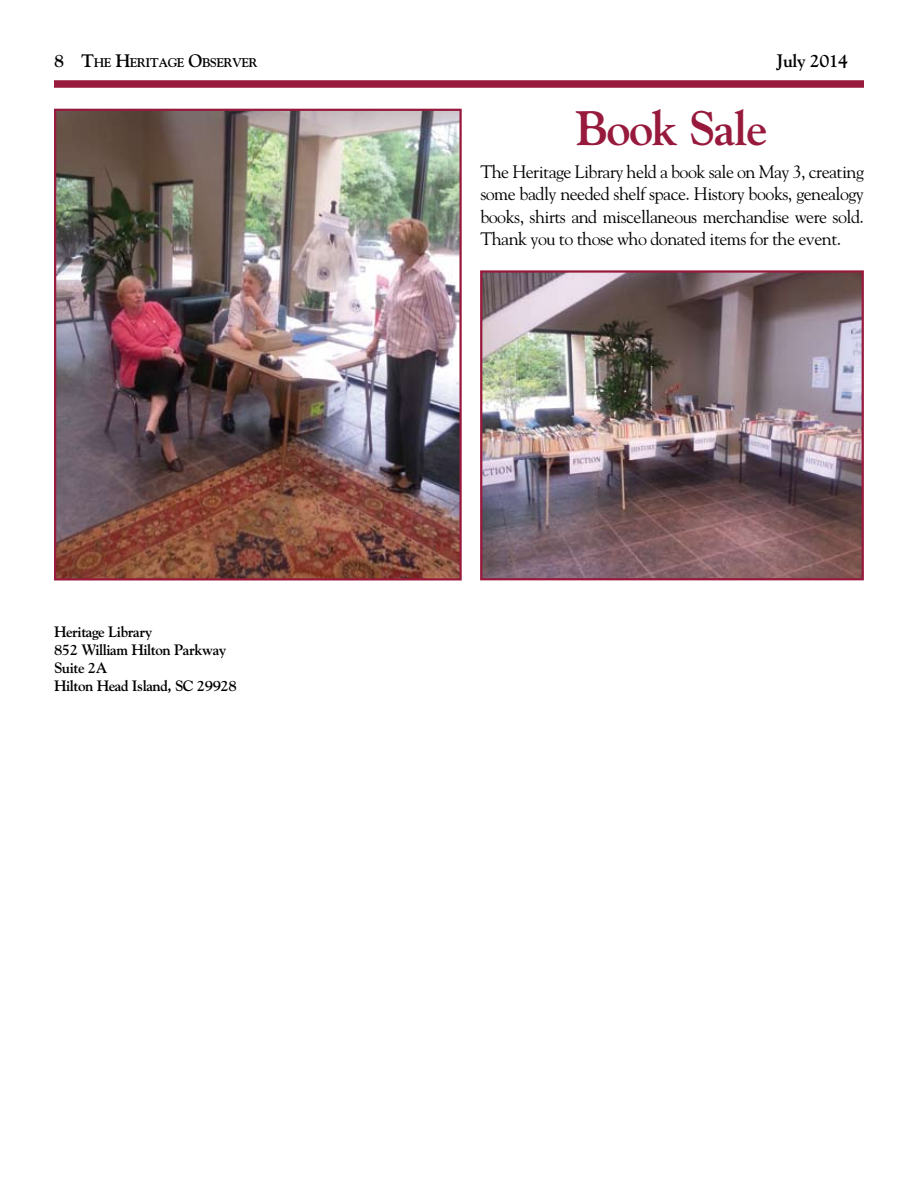
<style>
.page{position:relative;width:918px;height:1188px;background:#fff}
.page>*{position:absolute;margin:0;border:0;box-sizing:border-box;transform-origin:0 0}
.t1{font:700 48.15px "Goudy Std";letter-spacing:-.03em;color:#971a3d}
.t2{font:18px/22.5px "Goudy Std";letter-spacing:-.03em;color:#000;text-align:justify}
.t3{font:700 18px "Goudy Std";letter-spacing:-.03em;color:#000}
.t4{font:700 15px/18px "Goudy Std";letter-spacing:-.03em;color:#000}
.t5{font:700 12.6px "Goudy Std";letter-spacing:-.045em;color:#000}
.s1{font-size:18px}
</style>
<div class="page">
<div style="left:54px;top:80px;width:810px;height:8px;background:#981a3d"></div>
<img style="left:483px;top:273px;width:378px;height:304px">
<div style="left:480px;top:270px;width:384px;height:310px;border:2px solid #971a3d"></div>
<img style="left:57px;top:112px;width:402px;height:465px">
<div style="left:54px;top:109px;width:408px;height:471px;border:2px solid #971a3d"></div>
<p class="t5" style="left:54px;top:56px;width:205px"><span class="s1">8</span> <span class="s1">T</span>HE <span class="s1">H</span>ERITAGE <span class="s1">O</span>BSERVER</p>
<p class="t3" style="left:777px;top:50px;width:73px">July 2014</p>
<h1 class="t1" style="left:576px;top:99px;width:193px">Book Sale</h1>
<p class="t2" style="left:480px;top:160px;width:385px">The Heritage Library held a book sale on May 3, creating some badly needed shelf space. History books, genealogy books, shirts and miscellaneous merchandise were sold.<br>Thank you to those who donated items for the event.</p>
<p class="t4" style="left:54px;top:622px;width:184px">Heritage Library<br>852 William Hilton Parkway<br>Suite 2A<br>Hilton Head Island, SC 29928</p>
</div>
